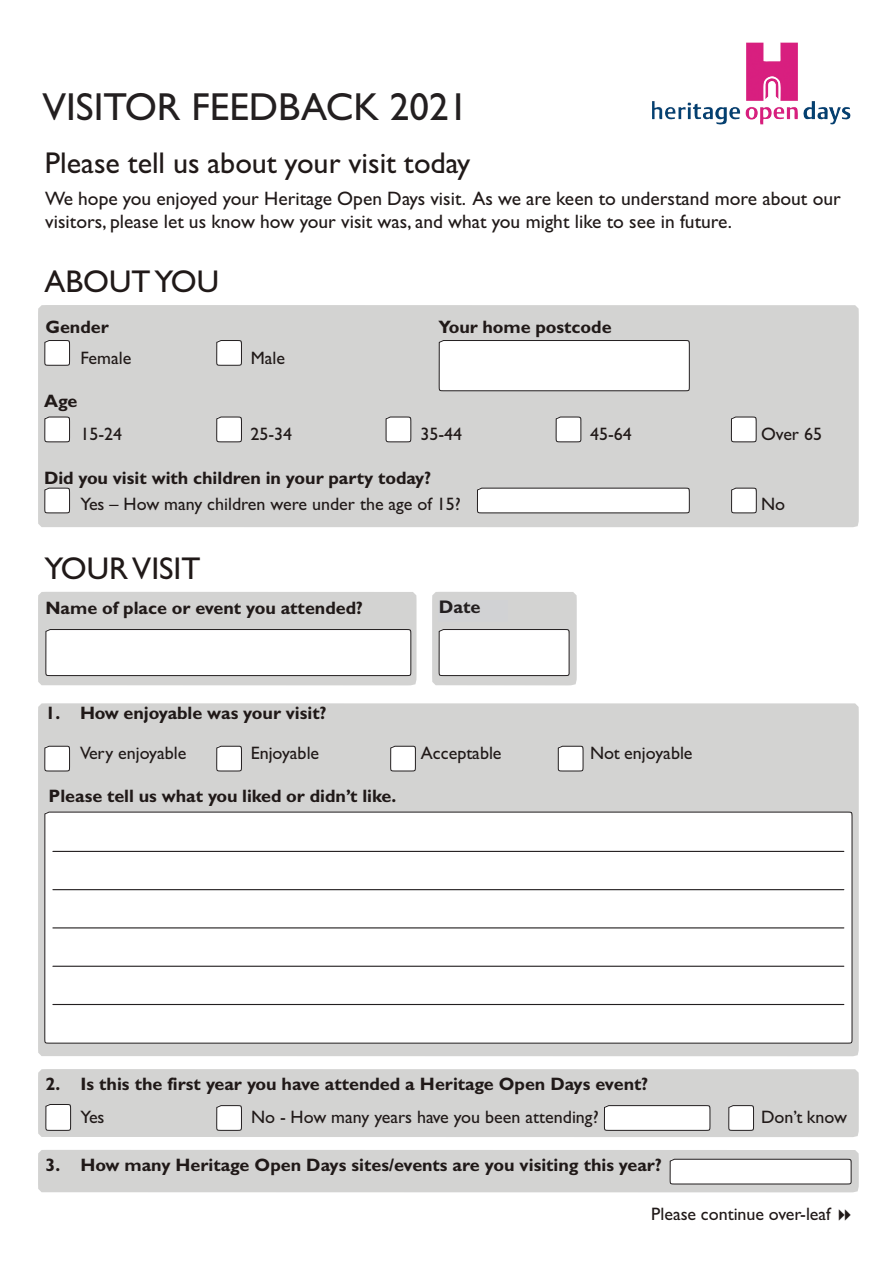
<style>
.page{position:relative;width:893px;height:1263px;background:#fff}
.page>*{position:absolute;margin:0;border:0;box-sizing:border-box;transform-origin:0 0}
.t1{font:39.15px "Gill Sans";color:#231f20}
.t2{font:39px "Gill Sans";color:#201918}
.t3{font:31.5px "Gill Sans";color:#201918}
.t4{font:30px "Gill Sans";color:#201918}
.t5{font:19.5px/23.4px "Gill Sans";color:#201918}
.t6{font:700 18px "Gill Sans";color:#201918}
.t7{font:18px "Gill Sans";color:#201918}
</style>
<div class="page">
<div style="left:38px;top:305px;width:821px;height:222px;background:#d3d3d2"></div>
<svg style="left:731px;top:416px;width:26px;height:27px"></svg>
<svg style="left:438px;top:339px;width:252px;height:52px"></svg>
<svg style="left:44px;top:416px;width:26px;height:27px"></svg>
<svg style="left:216px;top:416px;width:26px;height:27px"></svg>
<svg style="left:385px;top:416px;width:27px;height:27px"></svg>
<svg style="left:555px;top:416px;width:27px;height:27px"></svg>
<svg style="left:44px;top:339px;width:26px;height:27px"></svg>
<svg style="left:216px;top:339px;width:26px;height:27px"></svg>
<svg style="left:477px;top:487px;width:213px;height:27px"></svg>
<svg style="left:44px;top:487px;width:26px;height:27px"></svg>
<svg style="left:731px;top:487px;width:26px;height:27px"></svg>
<svg style="left:38px;top:592px;width:378px;height:93px"></svg>
<div style="left:38px;top:703px;width:821px;height:353px;background:#d3d3d2"></div>
<svg style="left:44px;top:745px;width:26px;height:27px"></svg>
<svg style="left:216px;top:745px;width:26px;height:27px"></svg>
<svg style="left:390px;top:745px;width:26px;height:27px"></svg>
<svg style="left:557px;top:745px;width:27px;height:27px"></svg>
<svg style="left:44px;top:811px;width:809px;height:233px"></svg>
<hr style="left:53px;top:851px;width:791px;height:1px;background:#231f20">
<hr style="left:53px;top:889px;width:791px;height:1px;background:#231f20">
<hr style="left:53px;top:927px;width:791px;height:1px;background:#231f20">
<hr style="left:53px;top:966px;width:791px;height:1px;background:#231f20">
<hr style="left:53px;top:1004px;width:791px;height:1px;background:#231f20">
<div style="left:38px;top:1069px;width:821px;height:68px;background:#d3d3d2"></div>
<svg style="left:45px;top:1103px;width:26px;height:28px"></svg>
<svg style="left:216px;top:1104px;width:26px;height:27px"></svg>
<svg style="left:728px;top:1104px;width:26px;height:27px"></svg>
<svg style="left:604px;top:1104px;width:107px;height:27px"></svg>
<svg style="left:38px;top:1150px;width:821px;height:42px;background:#d6d6d5"></svg>
<svg style="left:432px;top:592px;width:145px;height:93px"></svg>
<img style="left:669px;top:104px;width:181px;height:20px">
<div style="left:439px;top:600px;width:69px;height:22px;background:#d1d2d4"></div>
<h1 class="t1" style="left:43px;top:84px;width:427px">VISITOR FEEDBACK 2021</h1>
<h2 class="t2" style="left:429px;top:84px;width:40px">16</h2>
<h3 class="t4" style="left:45px;top:145px;width:427px">Please tell us about your visit today</h3>
<p class="t5" style="left:45px;top:186px;width:797px">We hope you enjoyed your Heritage Open Days visit. As we are keen to understand more about our visitors, please let us know how your visit was, and what you might like to see in future.</p>
<h3 class="t3" style="left:44px;top:262px;width:176px">ABOUT YOU</h3>
<p class="t6" style="left:45px;top:316px;width:65px">Gender</p>
<p class="t6" style="left:439px;top:316px;width:175px">Your home postcode</p>
<p class="t7" style="left:81px;top:347px;width:52px">Female</p>
<p class="t7" style="left:251px;top:347px;width:36px">Male</p>
<p class="t6" style="left:44px;top:390px;width:35px">Age</p>
<p class="t7" style="left:81px;top:424px;width:43px">15-24</p>
<p class="t7" style="left:250px;top:424px;width:43px">25-34</p>
<p class="t7" style="left:420px;top:424px;width:43px">35-44</p>
<p class="t7" style="left:590px;top:424px;width:43px">45-64</p>
<p class="t7" style="left:761px;top:424px;width:63px">Over 65</p>
<p class="t6" style="left:44px;top:468px;width:389px">Did you visit with children in your party today?</p>
<p class="t7" style="left:81px;top:494px;width:382px">Yes – How many children were under the age of 15?</p>
<p class="t7" style="left:761px;top:494px;width:25px">No</p>
<h3 class="t3" style="left:44px;top:549px;width:158px">YOUR VISIT</h3>
<p class="t6" style="left:45px;top:597px;width:319px">Name of place or event you attended?</p>
<p class="t6" style="left:440px;top:597px;width:60px">When?</p>
<p class="t6" style="left:45px;top:702px;width:283px">1. How enjoyable was your visit?</p>
<p class="t7" style="left:80px;top:742px;width:108px">Very enjoyable</p>
<p class="t7" style="left:251px;top:742px;width:70px">Enjoyable</p>
<p class="t7" style="left:421px;top:742px;width:82px">Acceptable</p>
<p class="t7" style="left:590px;top:742px;width:104px">Not enjoyable</p>
<p class="t6" style="left:49px;top:785px;width:349px">Please tell us what you liked or didn’t like.</p>
<p class="t6" style="left:45px;top:1073px;width:604px">2. Is this the first year you have attended a Heritage Open Days event?</p>
<p class="t7" style="left:81px;top:1106px;width:26px">Yes</p>
<p class="t7" style="left:251px;top:1106px;width:349px">No - How many years have you been attending?</p>
<p class="t7" style="left:761px;top:1106px;width:88px">Don’t know</p>
<p class="t6" style="left:45px;top:1154px;width:618px">3. How many Heritage Open Days sites/events are you visiting this year?</p>
<p class="t7" style="left:651px;top:1203px;width:181px">Please continue over-leaf</p>
</div>
